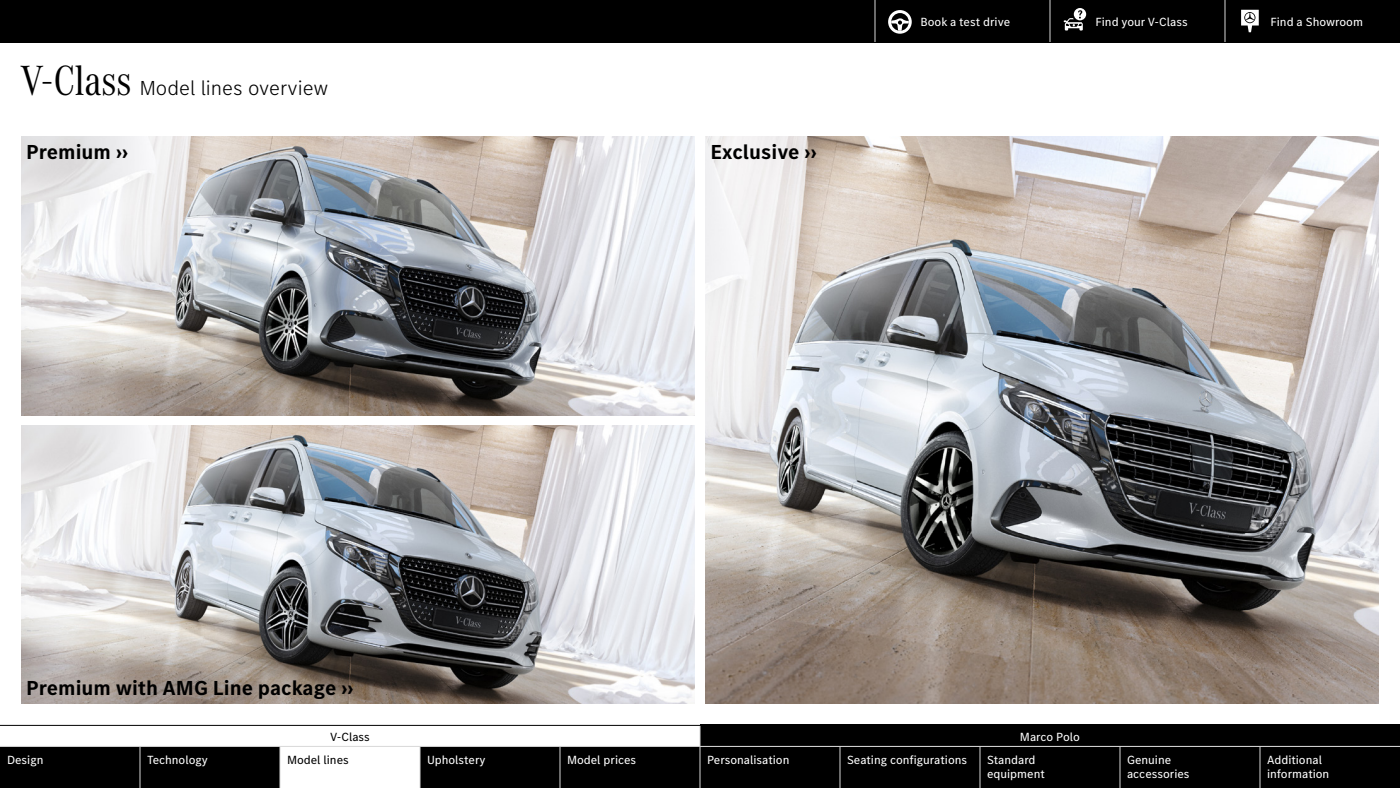
<style>
.page{position:relative;width:1400px;height:788px;background:#fff}
.page>*{position:absolute;margin:0;border:0;box-sizing:border-box;transform-origin:0 0}
.t1{font:700 21px "MB Corpo S Text";color:#000}
.t2{font:300 21px "MB Corpo S Text";color:#000}
.t3{font:12.25px/14.7px "MB Corpo S Text";color:#fff}
.t4{font:12.25px "MB Corpo S Text";color:#000}
.s1{font-family:"MB Corpo A Title Cond";font-weight:400;font-size:43.75px}
</style>
<div class="page">
<img style="left:705px;top:136px;width:674px;height:568px">
<img style="left:21px;top:137px;width:674px;height:278px">
<img style="left:21px;top:425px;width:674px;height:279px">
<div style="left:0;top:0;width:1400px;height:42px;background:#000"></div>
<svg style="left:875px;top:0;width:384px;height:42px"></svg>
<div style="left:700px;top:724px;width:700px;height:22px;background:#000"></div>
<svg style="left:700px;top:726px;width:1px;height:20px"></svg>
<hr style="left:0;top:724px;width:1400px;height:1px;background:#000">
<svg style="left:0;top:747px;width:1400px;height:41px;background:#1a1a1a"></svg>
<hr style="left:700px;top:746px;width:1px;height:42px;background:#d8d8d8">
<hr style="left:1120px;top:746px;width:1px;height:42px;background:#d8d8d8">
<hr style="left:560px;top:746px;width:140px;height:1px;background:#d8d8d8">
<hr style="left:700px;top:746px;width:140px;height:1px;background:#d8d8d8">
<hr style="left:840px;top:746px;width:140px;height:1px;background:#d8d8d8">
<hr style="left:980px;top:746px;width:140px;height:1px;background:#d8d8d8">
<hr style="left:1120px;top:746px;width:140px;height:1px;background:#d8d8d8">
<hr style="left:840px;top:746px;width:1px;height:42px;background:#d8d8d8">
<hr style="left:980px;top:746px;width:1px;height:42px;background:#d8d8d8">
<hr style="left:1260px;top:746px;width:140px;height:1px;background:#d8d8d8">
<hr style="left:1260px;top:746px;width:1px;height:42px;background:#d8d8d8">
<hr style="left:280px;top:746px;width:140px;height:1px;background:#d8d8d8">
<hr style="left:0;top:746px;width:140px;height:1px;background:#d8d8d8">
<hr style="left:140px;top:746px;width:140px;height:1px;background:#d8d8d8">
<hr style="left:140px;top:746px;width:1px;height:42px;background:#d8d8d8">
<hr style="left:280px;top:746px;width:1px;height:42px;background:#d8d8d8">
<hr style="left:420px;top:746px;width:140px;height:1px;background:#d8d8d8">
<hr style="left:420px;top:746px;width:1px;height:42px;background:#d8d8d8">
<hr style="left:560px;top:746px;width:1px;height:42px;background:#d8d8d8">
<h1 class="t2" style="left:21px;top:74px;width:309px"><span class="s1">V-Class</span> Model lines overview</h1>
<h1 class="t1" style="left:26px;top:138px;width:104px">Premium ››</h1>
<h1 class="t1" style="left:711px;top:138px;width:108px">Exclusive ››</h1>
<p class="t3" style="left:920px;top:14px;width:91px">Book a test drive</p>
<p class="t3" style="left:1096px;top:14px;width:94px">Find your V-Class</p>
<p class="t3" style="left:1271px;top:14px;width:94px">Find a Showroom</p>
<h1 class="t1" style="left:26px;top:674px;width:329px">Premium with AMG Line package ››</h1>
<p class="t4" style="left:330px;top:728px;width:41px">V-Class</p>
<p class="t3" style="left:1020px;top:728px;width:62px">Marco Polo</p>
<p class="t3" style="left:7px;top:751px;width:38px">Design</p>
<p class="t3" style="left:147px;top:751px;width:62px">Technology</p>
<p class="t4" style="left:287px;top:751px;width:63px">Model lines</p>
<p class="t3" style="left:427px;top:751px;width:60px">Upholstery</p>
<p class="t3" style="left:567px;top:751px;width:71px">Model prices</p>
<p class="t3" style="left:707px;top:751px;width:84px">Personalisation</p>
<p class="t3" style="left:847px;top:751px;width:122px">Seating configurations</p>
<p class="t3" style="left:987px;top:751px;width:59px">Standard equipment</p>
<p class="t3" style="left:1127px;top:751px;width:64px">Genuine accessories</p>
<p class="t3" style="left:1267px;top:751px;width:64px">Additional information</p>
</div>
